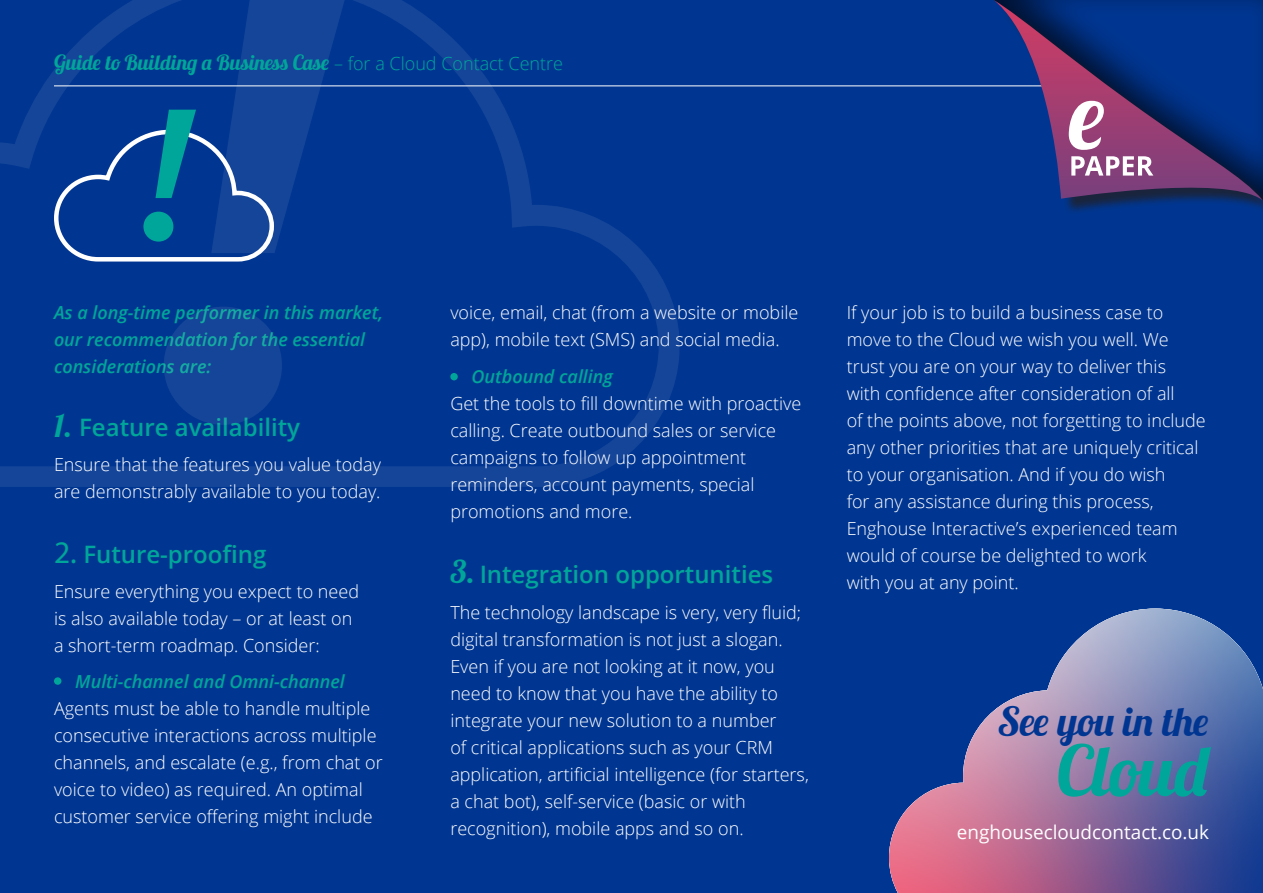
<style>
.page{position:relative;width:1263px;height:893px;background:#003691}
.page>*{position:absolute;margin:0;border:0;box-sizing:border-box;transform-origin:0 0}
.t1{font:70.35px "Lobster 1.3";letter-spacing:-.005em;color:#00a699}
.t2{font:40.2px "Lobster 1.3";color:#003691}
.t3{font:600 24px "Open Sans";color:#00a699}
.t4{font:21px "Lobster 1.3";letter-spacing:.02em;color:#00a699}
.t5{font:18.9px "Open Sans";color:#fff}
.t6{font:300 18px/27px "Open Sans";color:#fff}
.t7{font:italic 600 18px/27px "Open Sans";color:#00a699}
.s1{font-family:"Open Sans";font-weight:300;font-size:18px}
.s2{font-family:"Lobster 1.3";font-weight:400;font-size:31.5px}
.s3{font-family:"Myriad Pro";font-weight:400;font-size:31.5px}
</style>
<div class="page">
<svg style="left:889px;top:609px;width:374px;height:284px"></svg>
<div style="left:54px;top:677px;width:7px;height:8px;background:#00a699;border-radius:50%"></div>
<svg style="left:0;top:0;width:679px;height:487px"></svg>
<div style="left:164px;top:307px;width:118px;height:118px;background:#144599;border-radius:50%"></div>
<hr style="left:54px;top:86px;width:991px;height:1px;background:#fff">
<div style="left:981px;top:0;width:282px;height:203px;background:#003691"></div>
<div style="left:997px;top:4px;width:266px;height:212px;background:#231f20;opacity:.75"></div>
<svg style="left:994px;top:0;width:268px;height:200px"></svg>
<svg style="left:1069px;top:101px;width:35px;height:49px;background:#cfa5be"></svg>
<svg style="left:1071px;top:156px;width:82px;height:20px;background:#c19cba"></svg>
<p class="t4" style="left:54px;top:49px;width:511px">Guide to Building a Business Case <span class="s1">– for a Cloud Contact Centre</span></p>
<p class="t7" style="left:54px;top:298px;width:330px">As a long-time performer in this market, our recommendation for the essential considerations are:</p>
<p class="t6" style="left:847px;top:298px;width:361px">If your job is to build a business case to move to the Cloud we wish you well. We trust you are on your way to deliver this<br>with confidence after consideration of all<br>of the points above, not forgetting to include any other priorities that are uniquely critical to your organisation. And if you do wish<br>for any assistance during this process, Enghouse Interactive’s experienced team would of course be delighted to work<br>with you at any point.</p>
<p class="t6" style="left:450px;top:298px;width:349px">voice, email, chat (from a website or mobile app), mobile text (SMS) and social media.</p>
<p class="t7" style="left:472px;top:363px;width:143px">Outbound calling</p>
<p class="t6" style="left:450px;top:390px;width:353px">Get the tools to fill downtime with proactive calling. Create outbound sales or service campaigns to follow up appointment reminders, account payments, special promotions and more.</p>
<p class="t3" style="left:450px;top:558px;width:324px"><span class="s2">3.</span> Integration opportunities</p>
<p class="t6" style="left:450px;top:598px;width:360px">The technology landscape is very, very fluid; digital transformation is not just a slogan.<br>Even if you are not looking at it now, you need to know that you have the ability to integrate your new solution to a number<br>of critical applications such as your CRM application, artificial intelligence (for starters, a chat bot), self-service (basic or with recognition), mobile apps and so on.</p>
<p class="t3" style="left:54px;top:410px;width:248px"><span class="s2">1.</span> Feature availability</p>
<p class="t6" style="left:54px;top:451px;width:328px">Ensure that the features you value today are demonstrably available to you today.</p>
<p class="t3" style="left:54px;top:538px;width:214px"><span class="s3">2.</span> Future-proofing</p>
<p class="t6" style="left:54px;top:578px;width:307px">Ensure everything you expect to need is also available today – or at least on a short-term roadmap. Consider:</p>
<p class="t7" style="left:75px;top:667px;width:271px">Multi-channel and Omni-channel</p>
<p class="t6" style="left:54px;top:694px;width:330px">Agents must be able to handle multiple consecutive interactions across multiple channels, and escalate (e.g., from chat or voice to video) as required. An optimal customer service offering might include</p>
<p class="t2" style="left:997px;top:696px;width:213px">See you in the</p>
<p class="t1" style="left:1057px;top:726px;width:153px">Cloud</p>
<p class="t5" style="left:957px;top:819px;width:254px">enghousecloudcontact.co.uk</p>
</div>
